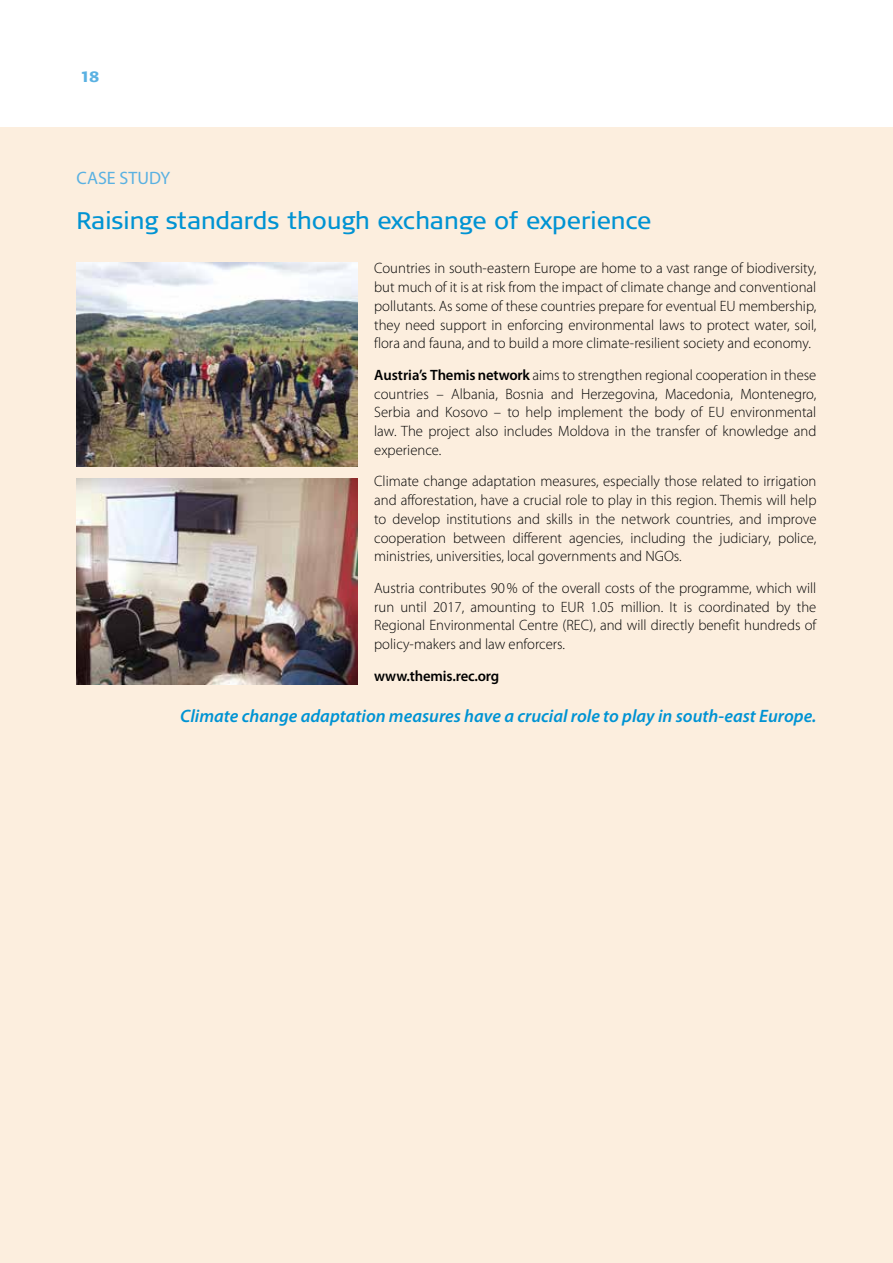
<style>
.page{position:relative;width:893px;height:1263px;background:#fff}
.page>*{position:absolute;margin:0;border:0;box-sizing:border-box;transform-origin:0 0}
.t1{font:24px "Signa Pro";color:#0093d3}
.t2{font:italic 600 18px "Myriad Pro";color:#0093d3}
.t3{font:18px "Myriad Pro";color:#5ab1e2}
.t4{font:300 15px/18.8px "Myriad Pro";color:#000;text-align:justify}
.t5{font:600 15px "Myriad Pro";letter-spacing:-.01em;color:#000}
.t6{font:900 15px "Signa Pro";color:#5ab1e2}
.s1{font-weight:600}
</style>
<div class="page">
<div style="left:0;top:128px;width:893px;height:1135px;background:#fceede"></div>
<img style="left:77px;top:263px;width:280px;height:204px">
<img style="left:77px;top:478px;width:280px;height:207px">
<p class="t6" style="left:81px;top:67px;width:19px">18</p>
<p class="t3" style="left:77px;top:166px;width:95px">CASE STUDY</p>
<h1 class="t1" style="left:77px;top:206px;width:576px">Raising standards though exchange of experience</h1>
<p class="t4" style="left:374px;top:259px;width:444px">Countries in south-eastern Europe are home to a vast range of biodiversity, but much of it is at risk from the impact of climate change and conventional pollutants. As some of these countries prepare for eventual EU membership, they need support in enforcing environmental laws to protect water, soil, flora and fauna, and to build a more climate-resilient society and economy.</p>
<p class="t4" style="left:374px;top:365px;width:444px"><span class="s1">Austria’s Themis network</span> aims to strengthen regional cooperation in these countries – Albania, Bosnia and Herzegovina, Macedonia, Montenegro, Serbia and Kosovo – to help implement the body of EU environmental law. The project also includes Moldova in the transfer of knowledge and experience.</p>
<p class="t4" style="left:374px;top:472px;width:444px">Climate change adaptation measures, especially those related to irrigation and afforestation, have a crucial role to play in this region. Themis will help to develop institutions and skills in the network countries, and improve cooperation between different agencies, including the judiciary, police, ministries, universities, local governments and NGOs.</p>
<p class="t4" style="left:374px;top:578px;width:444px">Austria contributes 90% of the overall costs of the programme, which will run until 2017, amounting to EUR 1.05 million. It is coordinated by the Regional Environmental Centre (REC), and will directly benefit hundreds of policy-makers and law enforcers.</p>
<p class="t5" style="left:374px;top:666px;width:127px">www.themis.rec.org</p>
<p class="t2" style="left:180px;top:704px;width:638px">Climate change adaptation measures have a crucial role to play in south-east Europe.</p>
</div>
